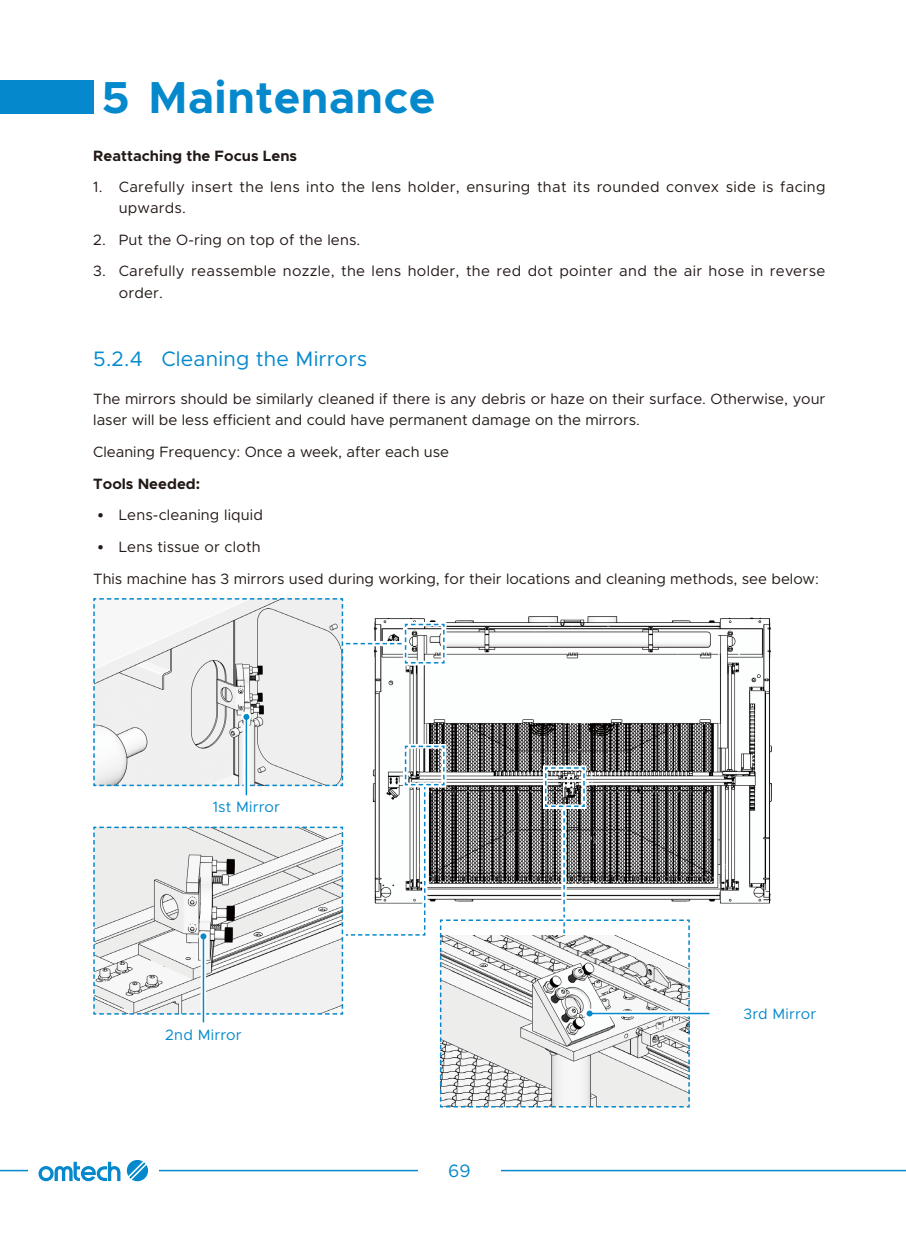
<style>
.page{position:relative;width:906px;height:1238px;background:#fff}
.page>*{position:absolute;margin:0;border:0;box-sizing:border-box;transform-origin:0 0}
.一级标题{font:700 45px "Metropolis";letter-spacing:.01em;color:#0589cc}
.三级标题{font:21px "Metropolis";letter-spacing:.01em;color:#0589cc}
.t1{font:18px "Metropolis";color:#0589cc}
.R-正文{font:15px/21px "Metropolis";color:#231916}
.带序号正文{font:15px/21px "Metropolis";letter-spacing:.02em;color:#231916}
.R-正文-2{font:700 15px "Metropolis";color:#231916}
.R-正文-3{font:15px "Metropolis";letter-spacing:.02em;color:#0589cc}
.s1{font-family:"Mi Sans"}
</style>
<div class="page">
<div style="left:0;top:80px;width:93px;height:34px;background:#0589cc"></div>
<hr style="left:0;top:1169px;width:906px;height:2px;background:#0589cc">
<div style="left:28px;top:1149px;width:130px;height:42px;background:#fff"></div>
<svg style="left:38px;top:1161px;width:82px;height:20px"></svg>
<svg style="left:127px;top:1160px;width:21px;height:21px"></svg>
<div style="left:418px;top:1161px;width:83px;height:18px;background:#fff"></div>
<img style="left:690px;top:617px;width:82px;height:287px">
<svg style="left:690px;top:1012px;width:20px;height:3px"></svg>
<hr style="left:589px;top:1012px;width:120px;height:2px;background:#0589cc">
<svg style="left:93px;top:598px;width:597px;height:509px"></svg>
<p class="一级标题" style="left:102px;top:69px;width:335px">5 Maintenance</p>
<p class="R-正文-2" style="left:93px;top:146px;width:205px">Reattaching the Focus Lens</p>
<p class="带序号正文" style="left:119px;top:176px;width:708px;text-indent:-26px">1. Carefully insert the lens into the lens holder, ensuring that its rounded convex side is facing upwards.</p>
<p class="带序号正文" style="left:93px;top:229px;width:269px">2. Put the O-ring on top of the lens.</p>
<p class="带序号正文" style="left:119px;top:261px;width:708px;text-indent:-26px">3. Carefully reassemble nozzle, the lens holder, the red dot pointer and the air hose in reverse order.</p>
<p class="三级标题" style="left:93px;top:345px;width:275px">5.2.4 Cleaning the Mirrors</p>
<p class="R-正文" style="left:93px;top:389px;width:733px">The mirrors should be similarly cleaned if there is any debris or haze on their surface. Otherwise, your laser will be less efficient and could have permanent damage on the mirrors.</p>
<p class="R-正文" style="left:93px;top:441px;width:357px">Cleaning Frequency: Once a week, after each use</p>
<p class="R-正文-2" style="left:93px;top:474px;width:108px">Tools Needed:</p>
<p class="带序号正文" style="left:93px;top:504px;width:171px"><span class="s1">•</span> Lens-cleaning liquid</p>
<p class="带序号正文" style="left:93px;top:536px;width:169px"><span class="s1">•</span> Lens tissue or cloth</p>
<p class="R-正文" style="left:93px;top:568px;width:727px">This machine has 3 mirrors used during working, for their locations and cleaning methods, see below:</p>
<p class="R-正文-3" style="left:213px;top:797px;width:69px">1st Mirror</p>
<p class="R-正文-3" style="left:165px;top:1025px;width:78px">2nd Mirror</p>
<p class="t1" style="left:448px;top:1159px;width:24px">69</p>
<p class="R-正文-3" style="left:743px;top:1004px;width:75px">3rd Mirror</p>
</div>
